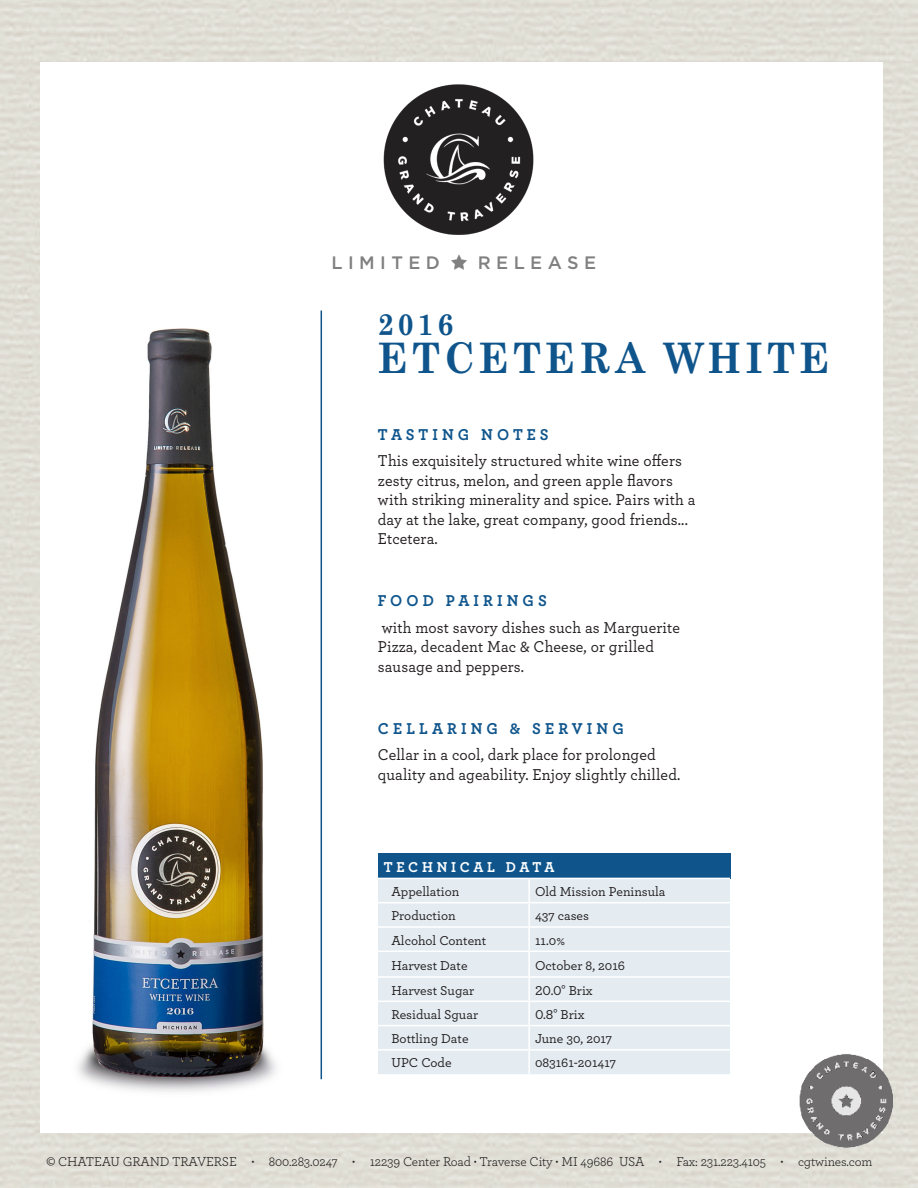
<style>
.page{position:relative;width:918px;height:1188px;background:#dfded5}
.page>*{position:absolute;margin:0;border:0;box-sizing:border-box;transform-origin:0 0}
.t1{font:700 42px "Century Schoolbook";letter-spacing:.1em;color:#0f558c;scale:.94 1}
.t2{font:700 30px "Century Schoolbook";color:#0f558c;scale:.94 1}
.t3{font:500 18px "Gotham HTF";letter-spacing:.3em;color:#808080}
.t4{font:500 16.5px/19.5px "Archer";letter-spacing:.01em;color:#231f20;scale:.95 1}
.t5{font:700 16.5px "Archer";letter-spacing:.26em;color:#0f558c;scale:.96 1}
.t6{font:700 15px "Archer";letter-spacing:.26em;color:#fff;scale:.96 1}
.t7{font:500 13.5px "Archer";color:#231f20}
.t8{font:13.5px "Archer";letter-spacing:-.01em;color:#231f20}
.s1{font-family:"Myriad Pro"}
.s2{font-size:12px}
</style>
<div class="page">
<div style="left:40px;top:63px;width:842px;height:1070px;background:#fff"></div>
<div style="left:378px;top:853px;width:352px;height:25px;background:#0f558c"></div>
<div style="left:378px;top:879px;width:352px;height:195px;background:#e4ecf2"></div>
<hr style="left:528px;top:879px;width:2px;height:23px;background:#fff">
<hr style="left:378px;top:902px;width:151px;height:1px;background:#fff">
<hr style="left:529px;top:902px;width:201px;height:1px;background:#fff">
<hr style="left:528px;top:903px;width:2px;height:23px;background:#fff">
<hr style="left:378px;top:926px;width:151px;height:2px;background:#fff">
<hr style="left:529px;top:926px;width:201px;height:2px;background:#fff">
<hr style="left:528px;top:928px;width:2px;height:23px;background:#fff">
<hr style="left:378px;top:951px;width:151px;height:1px;background:#fff">
<hr style="left:529px;top:951px;width:201px;height:1px;background:#fff">
<hr style="left:528px;top:952px;width:2px;height:24px;background:#fff">
<hr style="left:378px;top:976px;width:151px;height:2px;background:#fff">
<hr style="left:529px;top:976px;width:201px;height:2px;background:#fff">
<hr style="left:528px;top:978px;width:2px;height:23px;background:#fff">
<hr style="left:378px;top:1001px;width:151px;height:1px;background:#fff">
<hr style="left:529px;top:1001px;width:201px;height:1px;background:#fff">
<hr style="left:528px;top:1002px;width:2px;height:23px;background:#fff">
<hr style="left:378px;top:1025px;width:151px;height:1px;background:#fff">
<hr style="left:529px;top:1025px;width:201px;height:1px;background:#fff">
<hr style="left:528px;top:1026px;width:2px;height:23px;background:#fff">
<hr style="left:378px;top:1049px;width:151px;height:2px;background:#fff">
<hr style="left:529px;top:1049px;width:201px;height:2px;background:#fff">
<hr style="left:528px;top:1051px;width:2px;height:23px;background:#fff">
<hr style="left:321px;top:310px;width:1px;height:769px;background:#0f558c">
<img style="left:380px;top:81px;width:157px;height:157px;border-radius:78px">
<div style="left:378px;top:79px;width:161px;height:161px;border:4px solid #fff;border-radius:50%"></div>
<img style="left:451px;top:254px;width:16px;height:15px">
<img style="left:799px;top:1047px;width:96px;height:109px">
<img style="left:78px;top:328px;width:198px;height:764px">
<p class="t3" style="left:332px;top:253px;width:110px">LIMITED</p>
<p class="t3" style="left:478px;top:253px;width:120px">RELEASE</p>
<p class="t2" style="left:378px;top:306px;width:82px">2016</p>
<p class="t1" style="left:378px;top:332px;width:482px">ETCETERA WHITE</p>
<p class="t5" style="left:378px;top:421px;width:179px">TASTING NOTES</p>
<p class="t4" style="left:378px;top:450px;width:336px">This exquisitely structured white wine offers zesty citrus, melon, and green apple flavors with striking minerality and spice. Pairs with a day at the lake, great company, good friends...<br>Etcetera.</p>
<p class="t5" style="left:378px;top:588px;width:178px">FOOD PAIRINGS</p>
<p class="t4" style="left:378px;top:616px;width:320px">with most savory dishes such as Marguerite<br>Pizza, decadent Mac &amp; Cheese, or grilled sausage and peppers.</p>
<p class="t5" style="left:378px;top:715px;width:258px">CELLARING &amp; SERVING</p>
<p class="t4" style="left:378px;top:744px;width:320px">Cellar in a cool, dark place for prolonged quality and ageability. Enjoy slightly chilled.</p>
<p class="t6" style="left:384px;top:855px;width:179px">TECHNICAL DATA</p>
<p class="t7" style="left:391px;top:882px;width:70px">Appellation</p>
<p class="t7" style="left:535px;top:882px;width:132px">Old Mission Peninsula</p>
<p class="t7" style="left:391px;top:906px;width:66px">Production</p>
<p class="t7" style="left:535px;top:906px;width:55px">437 cases</p>
<p class="t7" style="left:391px;top:930px;width:96px">Alcohol Content</p>
<p class="t7" style="left:535px;top:930px;width:32px">11.0%</p>
<p class="t7" style="left:391px;top:955px;width:78px">Harvest Date</p>
<p class="t7" style="left:535px;top:955px;width:92px">October 8, 2016</p>
<p class="t7" style="left:391px;top:980px;width:84px">Harvest Sugar</p>
<p class="t7" style="left:535px;top:980px;width:59px">20.0° Brix</p>
<p class="t7" style="left:391px;top:1005px;width:88px">Residual Sguar</p>
<p class="t7" style="left:535px;top:1005px;width:51px">0.8° Brix</p>
<p class="t7" style="left:391px;top:1029px;width:79px">Bottling Date</p>
<p class="t7" style="left:535px;top:1029px;width:79px">June 30, 2017</p>
<p class="t7" style="left:391px;top:1053px;width:62px">UPC Code</p>
<p class="t7" style="left:535px;top:1053px;width:83px">083161-201417</p>
<p class="t8" style="left:47px;top:1153px;width:827px"><span class="s1">©</span> CHATEAU GRAND TRAVERSE <span class="s2">•</span> 800.283.0247 <span class="s2">•</span> 12239 Center Road <span class="s2">•</span> Traverse City <span class="s2">•</span> MI 49686 USA <span class="s2">•</span> Fax: 231.223.4105 <span class="s2">•</span> cgtwines.com</p>
</div>
